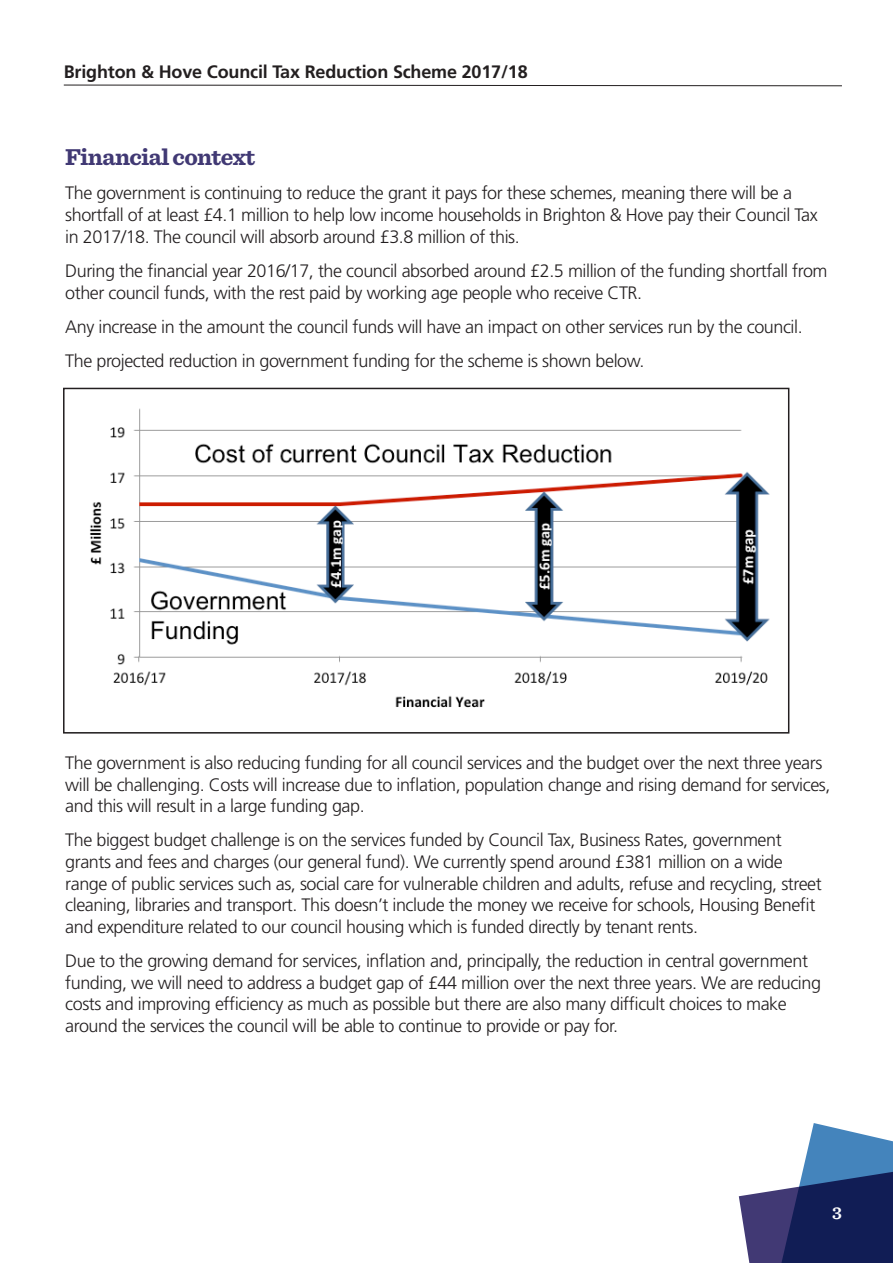
<style>
.page{position:relative;width:893px;height:1263px;background:#fff}
.page>*{position:absolute;margin:0;border:0;box-sizing:border-box;transform-origin:0 0}
.Body_text{font:700 24px "Sentinel";letter-spacing:-.025em;color:#413974}
.Body_text-2{font:300 18px/21.6px "Frutiger";letter-spacing:-.025em;color:#231f20}
.t1{font:700 18px "Frutiger";letter-spacing:-.01em;color:#231f20}
.t2{font:600 18px "Sentinel";color:#fff}
</style>
<div class="page">
<svg style="left:63px;top:84px;width:779px;height:3px"></svg>
<svg style="left:739px;top:1123px;width:154px;height:140px"></svg>
<img style="left:90px;top:408px;width:680px;height:300px">
<div style="left:63px;top:388px;width:726px;height:346px;border:2px solid #231f20"></div>
<p class="t1" style="left:64px;top:61px;width:465px">Brighton &amp; Hove Council Tax Reduction Scheme 2017/18</p>
<p class="Body_text" style="left:65px;top:138px;width:192px">Financial context</p>
<p class="Body_text-2" style="left:65px;top:182px;width:754px">The government is continuing to reduce the grant it pays for these schemes, meaning there will be a shortfall of at least £4.1 million to help low income households in Brighton &amp; Hove pay their Council Tax in 2017/18. The council will absorb around £3.8 million of this.</p>
<p class="Body_text-2" style="left:65px;top:260px;width:764px">During the financial year 2016/17, the council absorbed around £2.5 million of the funding shortfall from other council funds, with the rest paid by working age people who receive CTR.</p>
<p class="Body_text-2" style="left:65px;top:316px;width:739px">Any increase in the amount the council funds will have an impact on other services run by the council.</p>
<p class="Body_text-2" style="left:65px;top:350px;width:581px">The projected reduction in government funding for the scheme is shown below.</p>
<p class="Body_text-2" style="left:65px;top:752px;width:767px">The government is also reducing funding for all council services and the budget over the next three years will be challenging. Costs will increase due to inflation, population change and rising demand for services, and this will result in a large funding gap.</p>
<p class="Body_text-2" style="left:65px;top:829px;width:758px">The biggest budget challenge is on the services funded by Council Tax, Business Rates, government grants and fees and charges (our general fund). We currently spend around £381 million on a wide range of public services such as, social care for vulnerable children and adults, refuse and recycling, street cleaning, libraries and transport. This doesn’t include the money we receive for schools, Housing Benefit and expenditure related to our council housing which is funded directly by tenant rents.</p>
<p class="Body_text-2" style="left:65px;top:950px;width:757px">Due to the growing demand for services, inflation and, principally, the reduction in central government funding, we will need to address a budget gap of £44 million over the next three years. We are reducing costs and improving efficiency as much as possible but there are also many difficult choices to make around the services the council will be able to continue to provide or pay for.</p>
<p class="t2" style="left:832px;top:1199px;width:11px">3</p>
</div>
